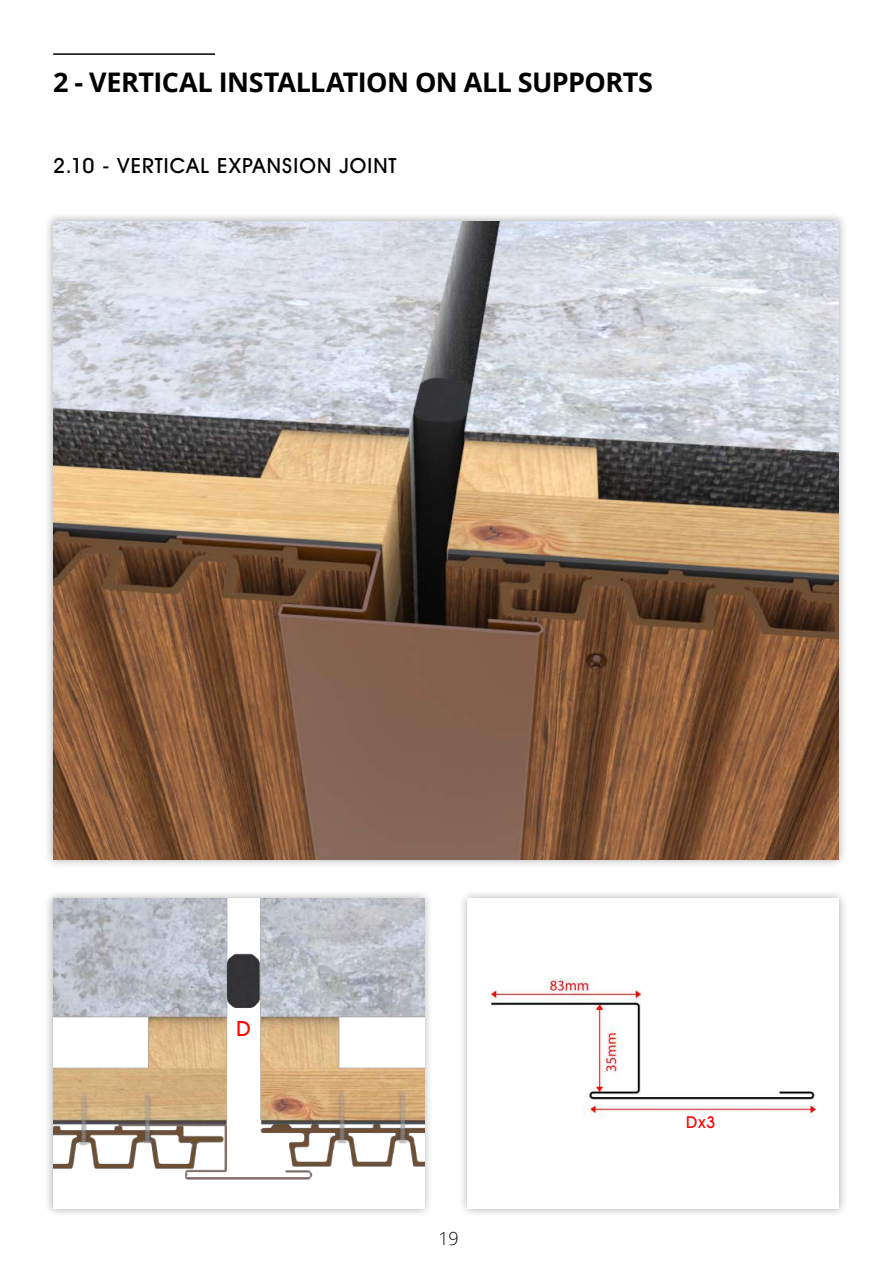
<style>
.page{position:relative;width:893px;height:1263px;background:#fff}
.page>*{position:absolute;margin:0;border:0;box-sizing:border-box;transform-origin:0 0}
.t1{font:700 27px "Open Sans";letter-spacing:-.02em;color:#000}
.t2{font:500 21px "Avant Garde IT Cby BT";letter-spacing:.055em;color:#000}
.t3{font:500 21px "Avant Garde IT Cby BT";color:#f00}
.t4{font:300 18px "Open Sans";color:#000}
.t5{font:500 16.5px "Avant Garde IT Cby BT";color:#f00}
</style>
<div class="page">
<hr style="left:53px;top:53px;width:162px;height:2px;background:#000">
<div style="left:44px;top:212px;width:804px;height:657px;background:#000;opacity:.33"></div>
<img style="left:53px;top:221px;width:786px;height:639px">
<div style="left:44px;top:890px;width:390px;height:328px;background:#000;opacity:.33"></div>
<img style="left:53px;top:899px;width:371px;height:310px">
<div style="left:459px;top:890px;width:389px;height:328px;background:#000;opacity:.33"></div>
<div style="left:468px;top:899px;width:371px;height:310px;background:#fff"></div>
<img style="left:491px;top:979px;width:325px;height:139px">
<div style="left:615px;top:1112px;width:178px;height:23px;background:#fff"></div>
<p class="t1" style="left:53px;top:63px;width:601px">2 - VERTICAL INSTALLATION ON ALL SUPPORTS</p>
<p class="t2" style="left:53px;top:153px;width:345px">2.10 - VERTICAL EXPANSION JOINT</p>
<p class="t3" style="left:237px;top:1015px;width:16px">D</p>
<p class="t4" style="left:439px;top:1226px;width:22px">19</p>
<p class="t5" style="left:686px;top:1112px;width:31px">Dx3</p>
</div>
